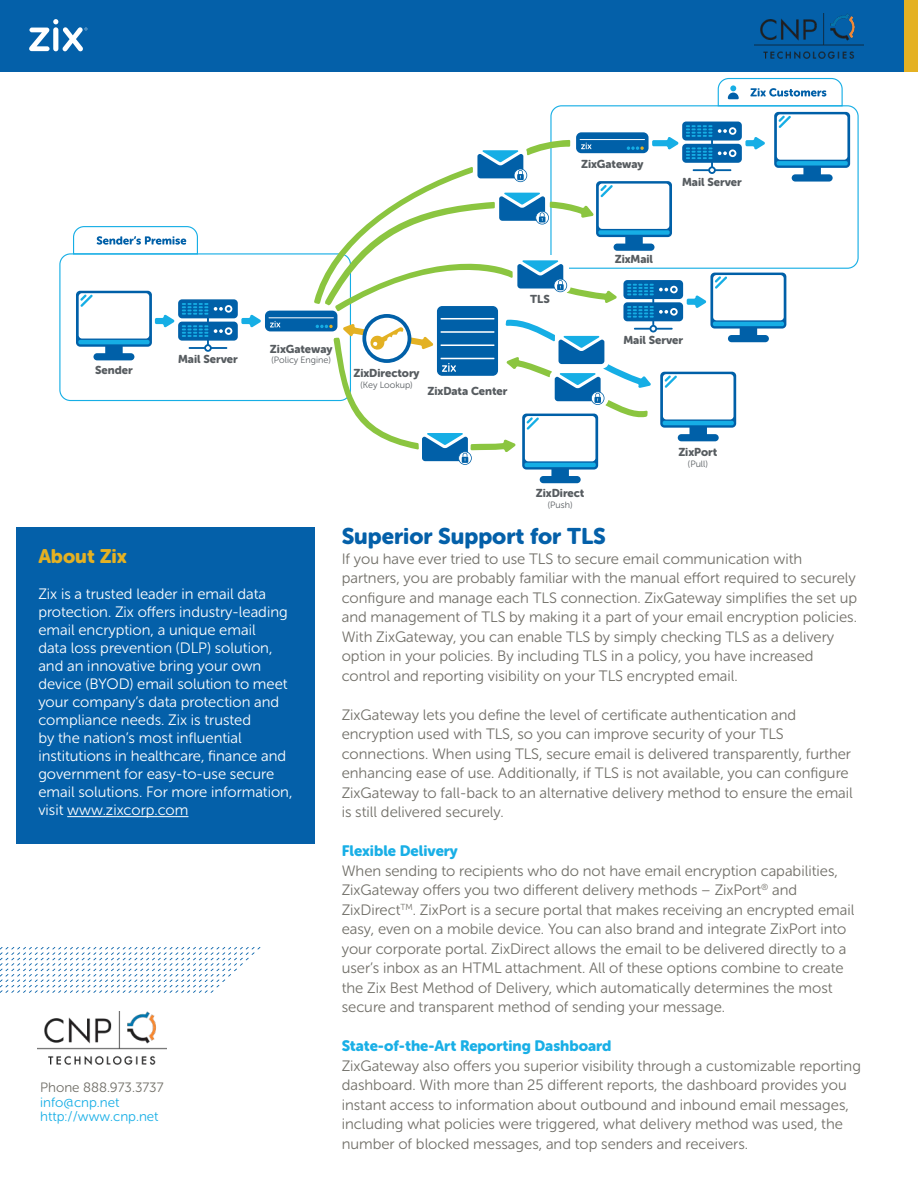
<style>
.page{position:relative;width:918px;height:1188px;background:#fff}
.page>*{position:absolute;margin:0;border:0;box-sizing:border-box;transform-origin:0 0}
.t1{font:22.5px "Museo Sans Rounded 900";color:#0460a9}
.t2{font:19.5px "Museo Sans Rounded 900";color:#e4b123}
.t3{font:15px/19.5px "Museo Sans Rounded 300";color:#716f68}
.t4{font:15px/18px "Museo Sans Rounded 300";color:#fff}
.t5{font:15px "Museo Sans Rounded 900";color:#19afe6}
.t6{font:13.5px/14.5px "Museo Sans Rounded 300";color:#19afe6}
.t7{font:13.5px "Museo Sans Rounded 300";color:#716f68}
.t8{font:11.4px "Museo Sans Rounded 900";letter-spacing:-.005em;color:#575c60}
.t9{font:9.15px "Museo Sans Rounded 300";color:#575c60}
</style>
<div class="page">
<div style="left:16px;top:527px;width:299px;height:316px;background:#0460a9"></div>
<hr style="left:67px;top:816px;width:121px;height:1px;background:#fff">
<div style="left:0;top:0;width:918px;height:71px;background:#0460a9"></div>
<svg style="left:0;top:947px;width:260px;height:46px"></svg>
<div style="left:904px;top:0;width:14px;height:71px;background:#e4b123"></div>
<svg style="left:72px;top:77px;width:778px;height:406px"></svg>
<svg style="left:29px;top:19px;width:58px;height:32px"></svg>
<img style="left:754px;top:13px;width:110px;height:45px">
<img style="left:38px;top:1011px;width:129px;height:53px">
<p class="t8" style="left:581px;top:157px;width:64px">ZixGateway</p>
<p class="t8" style="left:682px;top:175px;width:61px">Mail Server</p>
<p class="t8" style="left:95px;top:364px;width:39px">Sender</p>
<p class="t8" style="left:178px;top:353px;width:61px">Mail Server</p>
<p class="t8" style="left:270px;top:342px;width:64px">ZixGateway</p>
<p class="t9" style="left:272px;top:355px;width:61px">(Policy Engine)</p>
<p class="t8" style="left:353px;top:367px;width:68px">ZixDirectory</p>
<p class="t9" style="left:360px;top:380px;width:54px">(Key Lookup)</p>
<p class="t8" style="left:428px;top:384px;width:81px">ZixData Center</p>
<p class="t8" style="left:530px;top:293px;width:21px">TLS</p>
<p class="t8" style="left:615px;top:253px;width:40px">ZixMail</p>
<p class="t8" style="left:624px;top:334px;width:61px">Mail Server</p>
<h2 class="t2" style="left:38px;top:545px;width:90px">About Zix</h2>
<p class="t4" style="left:38px;top:585px;width:256px">Zix is a trusted leader in email data protection. Zix offers industry-leading email encryption, a unique email<br>data loss prevention (DLP) solution, and an innovative bring your own device (BYOD) email solution to meet your company’s data protection and compliance needs. Zix is trusted<br>by the nation’s most influential institutions in healthcare, finance and government for easy-to-use secure email solutions. For more information, visit www.zixcorp.com</p>
<p class="t7" style="left:40px;top:1080px;width:125px">Phone 888.973.3737</p>
<p class="t6" style="left:40px;top:1095px;width:120px">info@cnp.net http://www.cnp.net</p>
<p class="t8" style="left:536px;top:486px;width:50px">ZixDirect</p>
<p class="t9" style="left:548px;top:500px;width:26px">(Push)</p>
<p class="t8" style="left:678px;top:445px;width:40px">ZixPort</p>
<p class="t9" style="left:688px;top:459px;width:21px">(Pull)</p>
<h1 class="t1" style="left:342px;top:523px;width:266px">Superior Support for TLS</h1>
<p class="t3" style="left:342px;top:549px;width:517px">If you have ever tried to use TLS to secure email communication with partners, you are probably familiar with the manual effort required to securely configure and manage each TLS connection. ZixGateway simplifies the set up and management of TLS by making it a part of your email encryption policies.<br>With ZixGateway, you can enable TLS by simply checking TLS as a delivery option in your policies. By including TLS in a policy, you have increased control and reporting visibility on your TLS encrypted email.</p>
<p class="t3" style="left:342px;top:705px;width:513px">ZixGateway lets you define the level of certificate authentication and encryption used with TLS, so you can improve security of your TLS connections. When using TLS, secure email is delivered transparently, further enhancing ease of use. Additionally, if TLS is not available, you can configure ZixGateway to fall-back to an alternative delivery method to ensure the email is still delivered securely.</p>
<p class="t5" style="left:342px;top:842px;width:118px">Flexible Delivery</p>
<p class="t3" style="left:342px;top:861px;width:514px">When sending to recipients who do not have email encryption capabilities, ZixGateway offers you two different delivery methods – ZixPort<sup>®</sup> and ZixDirect<sup>TM</sup>. ZixPort is a secure portal that makes receiving an encrypted email easy, even on a mobile device. You can also brand and integrate ZixPort into your corporate portal. ZixDirect allows the email to be delivered directly to a user’s inbox as an HTML attachment. All of these options combine to create the Zix Best Method of Delivery, which automatically determines the most secure and transparent method of sending your message.</p>
<p class="t5" style="left:342px;top:1037px;width:271px">State-of-the-Art Reporting Dashboard</p>
<p class="t3" style="left:342px;top:1056px;width:521px">ZixGateway also offers you superior visibility through a customizable reporting dashboard. With more than 25 different reports, the dashboard provides you instant access to information about outbound and inbound email messages, including what policies were triggered, what delivery method was used, the number of blocked messages, and top senders and receivers.</p>
</div>
